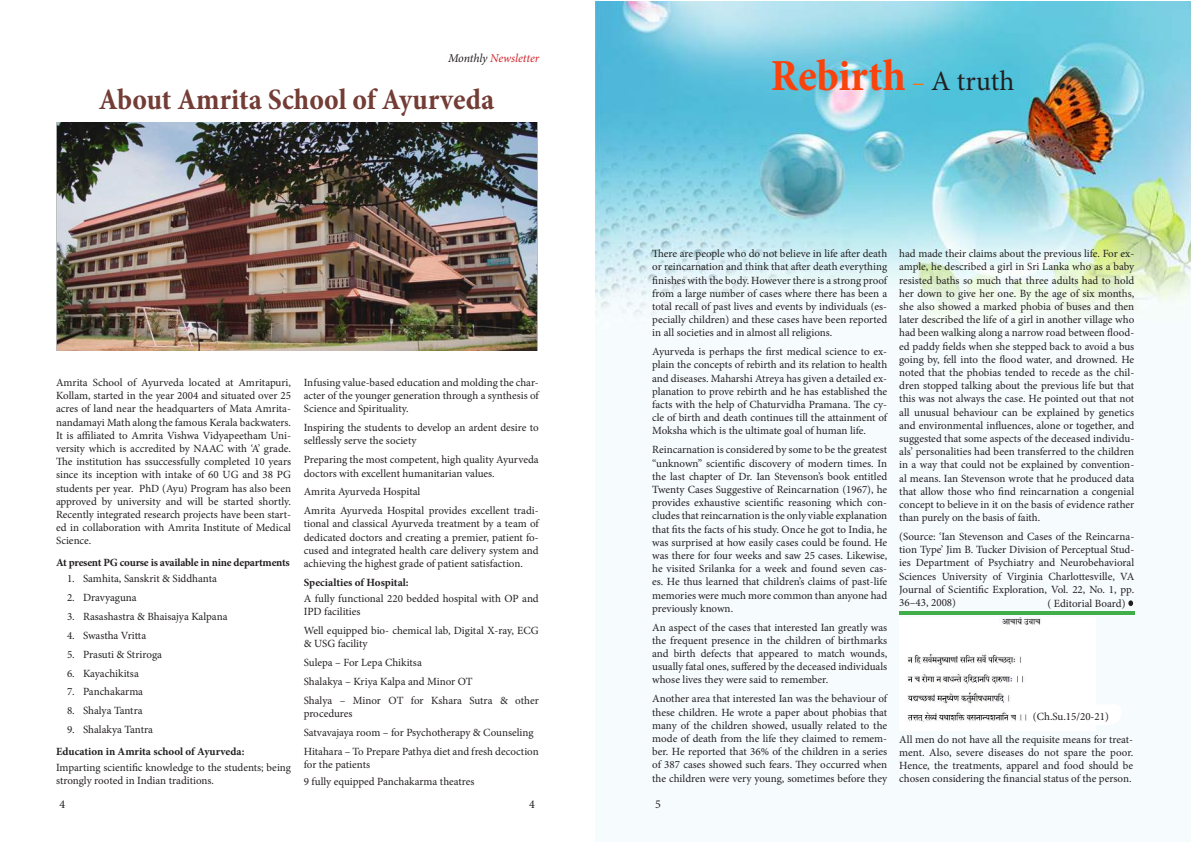
<style>
.page{position:relative;width:1191px;height:842px;background:#fff}
.page>*{position:absolute;margin:0;border:0;box-sizing:border-box;transform-origin:0 0}
.t1{font:700 condensed 45px "Minion Pro";color:#fa430c}
.t2{font:700 condensed 30px "Minion Pro";color:#733c35}
.t3{font:italic 12px "Minion Pro";letter-spacing:-.01em;color:#d1232a}
.t4{font:12px "Minion Pro";color:#231f20}
.t5{font:11px/13.2px "Minion Pro";color:#231f20;text-align:justify}
.t6{font:700 11px "Minion Pro";letter-spacing:-.01em;color:#231f20}
.s1{color:#231f20}
.s2{font-weight:400;font-stretch:normal;font-size:25px;color:#fa720c}
.s3{font-weight:400;font-stretch:normal;font-size:28px;color:#231f20}
</style>
<div class="page">
<img style="left:595px;top:1px;width:596px;height:617px">
<svg style="left:1128px;top:600px;width:5px;height:6px"></svg>
<img style="left:907px;top:618px;width:134px;height:104px">
<svg style="left:1026px;top:703px;width:15px;height:19px"></svg>
<img style="left:57px;top:123px;width:480px;height:227px">
<hr style="left:899px;top:612px;width:235px;height:3px;background:#40ae49">
<p class="t3" style="left:448px;top:50px;width:93px"><span class="s1">Monthly</span> Newsletter</p>
<h2 class="t2" style="left:99px;top:78px;width:397px">About Amrita School of Ayurveda</h2>
<p class="t5" style="left:56px;top:376px;width:236px">Amrita School of Ayurveda located at Amritapuri, Kollam, started in the year 2004 and situated over 25 acres of land near the headquarters of Mata Amrita&shy;nandamayi Math along the famous Kerala backwaters.<br>It is affiliated to Amrita Vishwa Vidyapeetham Uni&shy;versity which is accredited by NAAC with ‘A’ grade.<br>The institution has ssuccessfully completed 10 years since its inception with intake of 60 UG and 38 PG students per year. PhD (Ayu) Program has also been approved by university and will be started shortly.<br>Recently integrated research projects have been start&shy;ed in collaboration with Amrita Institute of Medical Science.</p>
<p class="t6" style="left:56px;top:555px;width:235px">At present PG course is available in nine departments</p>
<p class="t5" style="left:67px;top:572px;width:151px">1. Samhita, Sanskrit &amp; Siddhanta</p>
<p class="t5" style="left:67px;top:591px;width:71px">2. Dravyaguna</p>
<p class="t5" style="left:67px;top:610px;width:162px">3. Rasashastra &amp; Bhaisajya Kalpana</p>
<p class="t5" style="left:67px;top:629px;width:81px">4. Swastha Vritta</p>
<p class="t5" style="left:67px;top:648px;width:96px">5. Prasuti &amp; Striroga</p>
<p class="t5" style="left:67px;top:666px;width:73px">6. Kayachikitsa</p>
<p class="t5" style="left:67px;top:685px;width:78px">7. Panchakarma</p>
<p class="t5" style="left:67px;top:704px;width:77px">8. Shalya Tantra</p>
<p class="t5" style="left:67px;top:723px;width:87px">9. Shalakya Tantra</p>
<p class="t6" style="left:56px;top:743px;width:190px">Education in Amrita school of Ayurveda:</p>
<p class="t5" style="left:56px;top:761px;width:236px">Imparting scientific knowledge to the students; being strongly rooted in Indian traditions.</p>
<p class="t5" style="left:304px;top:376px;width:236px">Infusing value-based education and molding the char&shy;acter of the younger generation through a synthesis of Science and Spirituality.</p>
<p class="t5" style="left:304px;top:421px;width:236px">Inspiring the students to develop an ardent desire to selflessly serve the society</p>
<p class="t5" style="left:304px;top:453px;width:236px">Preparing the most competent, high quality Ayurveda doctors with excellent humanitarian values.</p>
<p class="t5" style="left:304px;top:482px;width:236px;line-height:18.9px">Amrita Ayurveda Hospital<br>Amrita Ayurveda Hospital provides excellent tradi-</p>
<p class="t5" style="left:304px;top:517px;width:236px">tional and classical Ayurveda treatment by a team of dedicated doctors and creating a premier, patient fo&shy;cused and integrated health care delivery system and achieving the highest grade of patient satisfaction.</p>
<p class="t6" style="left:304px;top:575px;width:106px">Specialties of Hospital:</p>
<p class="t5" style="left:304px;top:592px;width:236px">A fully functional 220 bedded hospital with OP and<br>IPD facilities</p>
<p class="t5" style="left:304px;top:624px;width:236px">Well equipped bio- chemical lab, Digital X-ray, ECG &amp; USG facility</p>
<p class="t5" style="left:304px;top:653px;width:236px;line-height:18.9px;text-align:left">Sulepa – For Lepa Chikitsa<br>Shalakya – Kriya Kalpa and Minor OT<br>Shalya – Minor OT for Kshara Sutra &amp; other</p>
<p class="t5" style="left:304px;top:704px;width:236px;line-height:18.9px;text-align:left">procedures<br>Satvavajaya room – for Psychotherapy &amp; Counseling<br>Hitahara – To Prepare Pathya diet and fresh decoction</p>
<p class="t5" style="left:304px;top:756px;width:172px;line-height:16.9px">for the patients<br>9 fully equipped Panchakarma theatres</p>
<h1 class="t1" style="left:771px;top:44px;width:245px">Rebirth <span class="s2">–</span> <span class="s3">A truth</span></h1>
<p class="t5" style="left:652px;top:247px;width:236px">There are people who do not believe in life after death or reincarnation and think that after death everything finishes with the body. However there is a strong proof from a large number of cases where there has been a total recall of past lives and events by individuals (es&shy;pecially children) and these cases have been reported in all societies and in almost all religions.</p>
<p class="t5" style="left:652px;top:345px;width:236px">Ayurveda is perhaps the first medical science to ex&shy;plain the concepts of rebirth and its relation to health and diseases. Maharshi Atreya has given a detailed ex&shy;planation to prove rebirth and he has established the facts with the help of Chaturvidha Pramana. The cy&shy;cle of birth and death continues till the attainment of Moksha which is the ultimate goal of human life.</p>
<p class="t5" style="left:652px;top:443px;width:236px">Reincarnation is considered by some to be the greatest “unknown” scientific discovery of modern times. In the last chapter of Dr. Ian Stevenson’s book entitled Twenty Cases Suggestive of Reincarnation (1967), he provides exhaustive scientific reasoning which con&shy;cludes that reincarnation is the only viable explanation that fits the facts of his study. Once he got to India, he was surprised at how easily cases could be found. He was there for four weeks and saw 25 cases. Likewise, he visited Srilanka for a week and found seven cas&shy;es. He thus learned that children’s claims of past-life memories were much more common than anyone had previously known.</p>
<p class="t5" style="left:652px;top:620px;width:236px">An aspect of the cases that interested Ian greatly was the frequent presence in the children of birthmarks and birth defects that appeared to match wounds, usually fatal ones, suffered by the deceased individuals whose lives they were said to remember.</p>
<p class="t5" style="left:652px;top:692px;width:236px">Another area that interested Ian was the behaviour of these children. He wrote a paper about phobias that many of the children showed, usually related to the mode of death from the life they claimed to remem&shy;ber. He reported that 36% of the children in a series of 387 cases showed such fears. They occurred when the children were very young, sometimes before they</p>
<p class="t5" style="left:899px;top:247px;width:236px">had made their claims about the previous life. For ex&shy;ample, he described a girl in Sri Lanka who as a baby resisted baths so much that three adults had to hold her down to give her one. By the age of six months, she also showed a marked phobia of buses and then later described the life of a girl in another village who had been walking along a narrow road between flood&shy;ed paddy fields when she stepped back to avoid a bus going by, fell into the flood water, and drowned. He noted that the phobias tended to recede as the chil&shy;dren stopped talking about the previous life but that this was not always the case. He pointed out that not all unusual behaviour can be explained by genetics and environmental influences, alone or together, and suggested that some aspects of the deceased individu&shy;als’ personalities had been transferred to the children in a way that could not be explained by convention&shy;al means. Ian Stevenson wrote that he produced data that allow those who find reincarnation a congenial concept to believe in it on the basis of evidence rather than purely on the basis of faith.</p>
<p class="t5" style="left:899px;top:530px;width:236px">(Source: ‘Ian Stevenson and Cases of the Reincarna&shy;tion Type’ Jim B. Tucker Division of Perceptual Stud&shy;ies Department of Psychiatry and Neurobehavioral Sciences University of Virginia Charlottesville, VA Journal of Scientific Exploration, Vol. 22, No. 1, pp.<br>36–43, 2008)</p>
<p class="t5" style="left:1047px;top:597px;width:79px">( Editorial Board)</p>
<p class="t5" style="left:1033px;top:709px;width:77px">(Ch.Su.15/20-21)</p>
<p class="t5" style="left:899px;top:733px;width:235px">All men do not have all the requisite means for treat&shy;ment. Also, severe diseases do not spare the poor.<br>Hence, the treatments, apparel and food should be chosen considering the financial status of the person.</p>
<p class="t4" style="left:60px;top:796px;width:7px">4</p>
<p class="t4" style="left:655px;top:796px;width:7px">5</p>
<p class="t4" style="left:529px;top:796px;width:7px">4</p>
</div>
